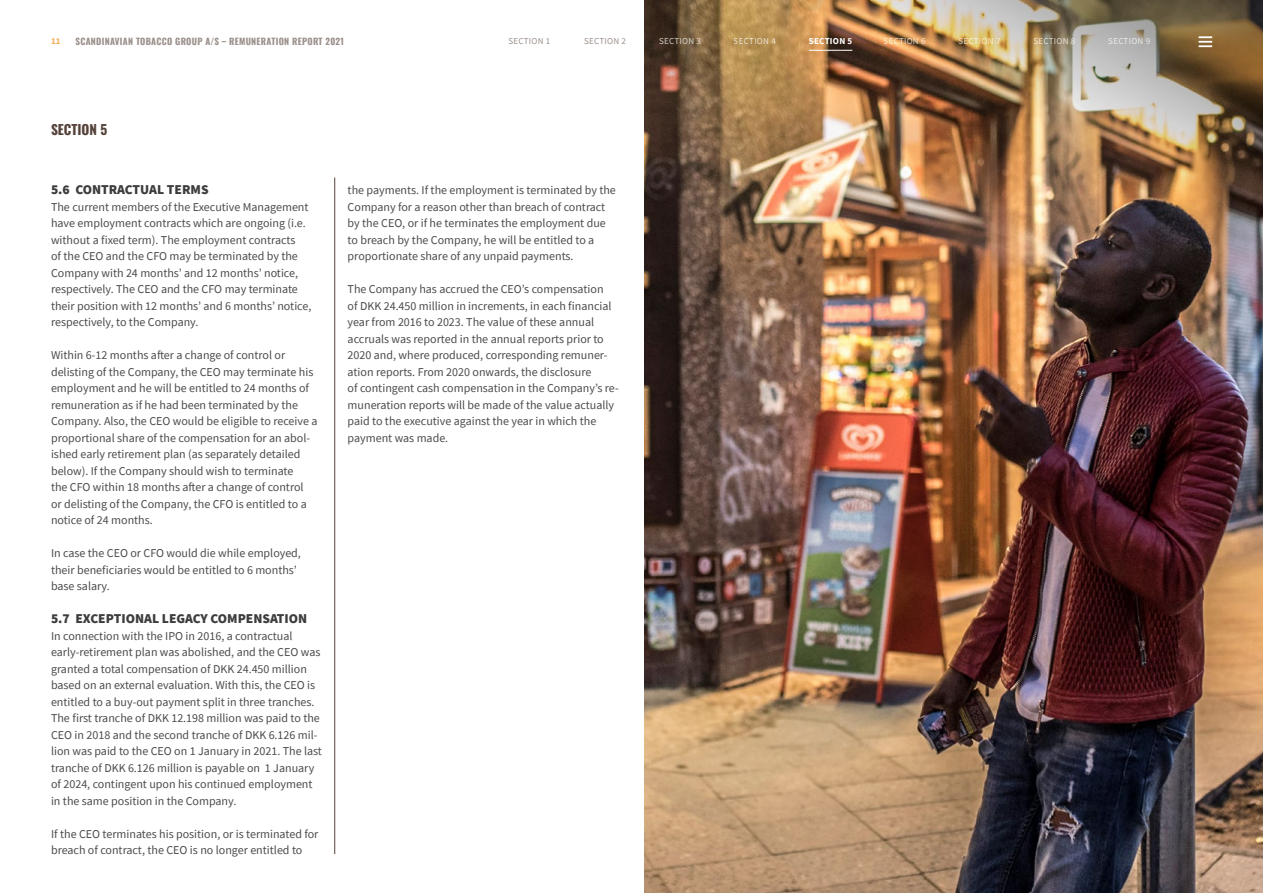
<style>
.page{position:relative;width:1263px;height:893px;background:#fff}
.page>*{position:absolute;margin:0;border:0;box-sizing:border-box;transform-origin:0 0}
.t1{font:900 13.5px "Source Sans Pro";color:#3d3d3d}
.t2{font:700 13.5px "Oswald";color:#55423a}
.t3{font:12px/16.5px "Source Sans Pro";color:#4b4b4b}
.t4{font:700 9px "Oswald";letter-spacing:.03em;color:#9b908b}
.t5{font:9px "Source Sans Pro";letter-spacing:.03em;color:#fff}
.t6{font:9px "Source Sans Pro";letter-spacing:.03em;color:#9b908b}
.t7{font:700 9px "Source Sans Pro";letter-spacing:.03em;color:#fff}
.t8{font:700 9px "Source Sans Pro";color:#f7ab58}
</style>
<div class="page">
<hr style="left:334px;top:178px;width:1px;height:676px;background:#55423a">
<img style="left:644px;top:0;width:619px;height:893px">
<img style="left:758px;top:0;width:505px;height:545px">
<svg style="left:1198px;top:36px;width:14px;height:11px"></svg>
<hr style="left:809px;top:50px;width:43px;height:1px;background:#fff">
<p class="t8" style="left:51px;top:35px;width:11px">11</p>
<p class="t4" style="left:75px;top:34px;width:270px">SCANDINAVIAN TOBACCO GROUP A/S – REMUNERATION REPORT 2021</p>
<p class="t6" style="left:508px;top:36px;width:43px">SECTION 1</p>
<p class="t6" style="left:584px;top:36px;width:43px">SECTION 2</p>
<p class="t5" style="left:659px;top:36px;width:43px">SECTION 3</p>
<p class="t5" style="left:734px;top:36px;width:43px">SECTION 4</p>
<p class="t7" style="left:809px;top:35px;width:45px">SECTION 5</p>
<p class="t5" style="left:884px;top:36px;width:43px">SECTION 6</p>
<p class="t5" style="left:958px;top:36px;width:43px">SECTION 7</p>
<p class="t5" style="left:1033px;top:36px;width:43px">SECTION 8</p>
<p class="t5" style="left:1108px;top:36px;width:43px">SECTION 9</p>
<p class="t2" style="left:51px;top:118px;width:58px">SECTION 5</p>
<p class="t1" style="left:51px;top:180px;width:159px">5.6 CONTRACTUAL TERMS</p>
<p class="t3" style="left:51px;top:198px;width:262px">The current members of the Executive Management have employment contracts which are ongoing (i.e. without a fixed term). The employment contracts<br>of the CEO and the CFO may be terminated by the Company with 24 months’ and 12 months’ notice, respectively. The CEO and the CFO may terminate their position with 12 months’ and 6 months’ notice, respectively, to the Company.</p>
<p class="t3" style="left:51px;top:347px;width:268px">Within 6-12 months after a change of control or delisting of the Company, the CEO may terminate his employment and he will be entitled to 24 months of remuneration as if he had been terminated by the Company. Also, the CEO would be eligible to receive a proportional share of the compensation for an abol&shy;ished early retirement plan (as separately detailed below). If the Company should wish to terminate<br>the CFO within 18 months after a change of control<br>or delisting of the Company, the CFO is entitled to a notice of 24 months.</p>
<p class="t3" style="left:51px;top:545px;width:251px">In case the CEO or CFO would die while employed, their beneficiaries would be entitled to 6 months’ base salary.</p>
<p class="t1" style="left:51px;top:609px;width:258px">5.7 EXCEPTIONAL LEGACY COMPENSATION</p>
<p class="t3" style="left:51px;top:627px;width:272px">In connection with the IPO in 2016, a contractual early-retirement plan was abolished, and the CEO was granted a total compensation of DKK 24.450 million based on an external evaluation. With this, the CEO is entitled to a buy-out payment split in three tranches.<br>The first tranche of DKK 12.198 million was paid to the CEO in 2018 and the second tranche of DKK 6.126 mil&shy;lion was paid to the CEO on 1 January in 2021. The last tranche of DKK 6.126 million is payable on 1 January of 2024, contingent upon his continued employment in the same position in the Company.</p>
<p class="t3" style="left:51px;top:825px;width:269px">If the CEO terminates his position, or is terminated for breach of contract, the CEO is no longer entitled to</p>
<p class="t3" style="left:348px;top:182px;width:270px">the payments. If the employment is terminated by the Company for a reason other than breach of contract by the CEO, or if he terminates the employment due to breach by the Company, he will be entitled to a proportionate share of any unpaid payments.</p>
<p class="t3" style="left:348px;top:281px;width:273px">The Company has accrued the CEO’s compensation<br>of DKK 24.450 million in increments, in each financial year from 2016 to 2023. The value of these annual accruals was reported in the annual reports prior to 2020 and, where produced, corresponding remuner&shy;ation reports. From 2020 onwards, the disclosure<br>of contingent cash compensation in the Company’s re&shy;muneration reports will be made of the value actually paid to the executive against the year in which the payment was made.</p>
</div>
